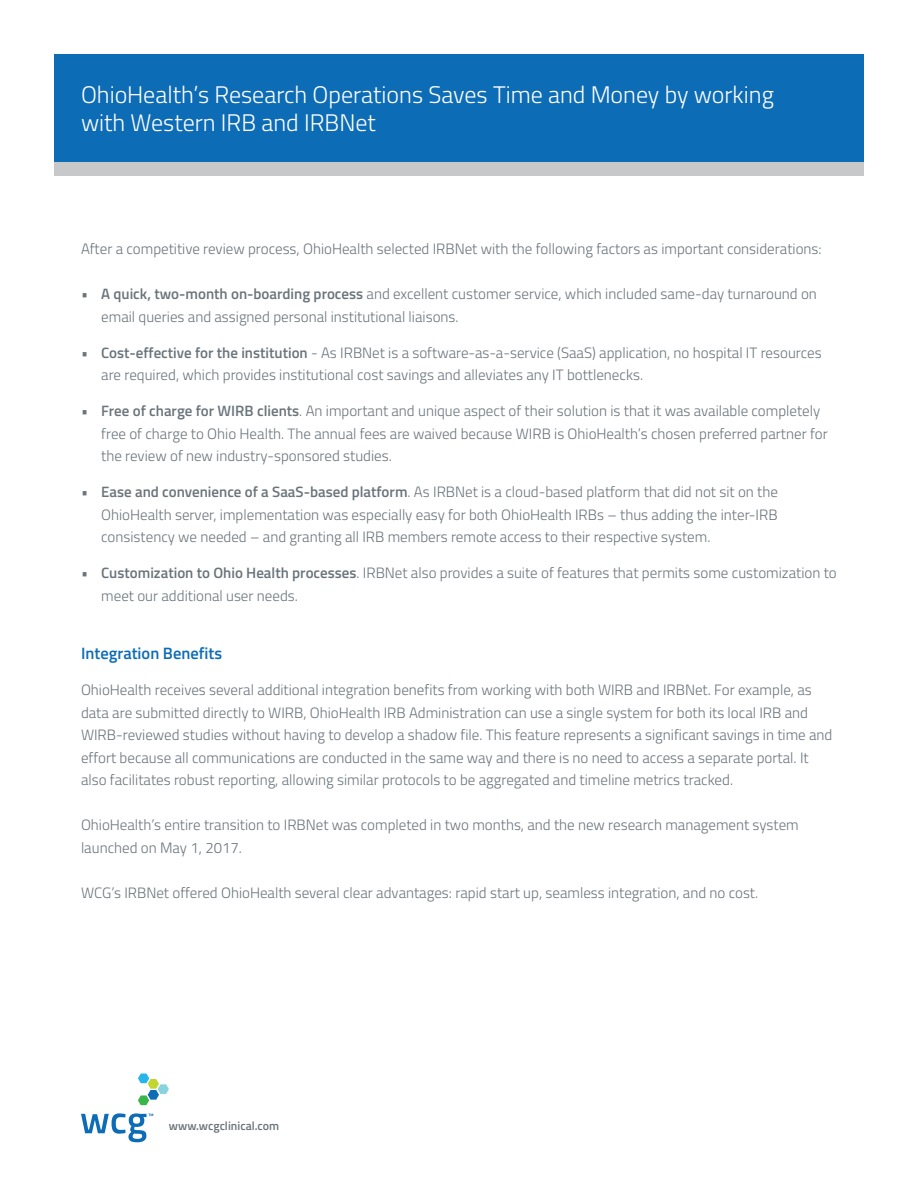
<style>
.page{position:relative;width:918px;height:1188px;background:#fff}
.page>*{position:absolute;margin:0;border:0;box-sizing:border-box;transform-origin:0 0}
.t1{font:300 24px/28.8px "Titillium";color:#fff}
.t2{font:600 16.5px "Titillium";color:#0d6cb6}
.t3{font:300 15px/22.5px "Titillium";color:#6a747b}
.t4{font:600 12px "Titillium";color:#6a747b}
.s1{font-weight:600}
</style>
<div class="page">
<div style="left:54px;top:54px;width:810px;height:108px;background:#0d6cb6"></div>
<div style="left:54px;top:162px;width:810px;height:14px;background:#c7c8ca"></div>
<svg style="left:138px;top:1074px;width:31px;height:31px"></svg>
<svg style="left:81px;top:1113px;width:72px;height:29px"></svg>
<h1 class="t1" style="left:81px;top:79px;width:694px">OhioHealth’s Research Operations Saves Time and Money by working with Western IRB and IRBNet</h1>
<p class="t3" style="left:81px;top:237px;width:742px">After a competitive review process, OhioHealth selected IRBNet with the following factors as important considerations:</p>
<p class="t3" style="left:101px;top:282px;width:717px;text-indent:-20px">• <span class="s1">A quick, two-month on-boarding process</span> and excellent customer service, which included same-day turnaround on email queries and assigned personal institutional liaisons.</p>
<p class="t3" style="left:101px;top:341px;width:722px;text-indent:-20px">• <span class="s1">Cost-effective for the institution</span> - As IRBNet is a software-as-a-service (SaaS) application, no hospital IT resources are required, which provides institutional cost savings and alleviates any IT bottlenecks.</p>
<p class="t3" style="left:101px;top:399px;width:728px;text-indent:-20px">• <span class="s1">Free of charge for WIRB clients</span>. An important and unique aspect of their solution is that it was available completely free of charge to Ohio Health. The annual fees are waived because WIRB is OhioHealth’s chosen preferred partner for the review of new industry-sponsored studies.</p>
<p class="t3" style="left:101px;top:480px;width:678px;text-align:justify;text-indent:-20px">• <span class="s1">Ease and convenience of a SaaS-based platform</span>. As IRBNet is a cloud-based platform that did not sit on the OhioHealth server, implementation was especially easy for both OhioHealth IRBs – thus adding the inter-IRB consistency we needed – and granting all IRB members remote access to their respective system.</p>
<p class="t3" style="left:101px;top:561px;width:737px;text-indent:-20px">• <span class="s1">Customization to Ohio Health processes</span>. IRBNet also provides a suite of features that permits some customization to meet our additional user needs.</p>
<p class="t2" style="left:81px;top:641px;width:143px">Integration Benefits</p>
<p class="t3" style="left:81px;top:678px;width:753px">OhioHealth receives several additional integration benefits from working with both WIRB and IRBNet. For example, as data are submitted directly to WIRB, OhioHealth IRB Administration can use a single system for both its local IRB and WIRB-reviewed studies without having to develop a shadow file. This feature represents a significant savings in time and effort because all communications are conducted in the same way and there is no need to access a separate portal. It also facilitates robust reporting, allowing similar protocols to be aggregated and timeline metrics tracked.</p>
<p class="t3" style="left:81px;top:813px;width:719px">OhioHealth’s entire transition to IRBNet was completed in two months, and the new research management system launched on May 1, 2017.</p>
<p class="t3" style="left:81px;top:881px;width:679px">WCG’s IRBNet offered OhioHealth several clear advantages: rapid start up, seamless integration, and no cost.</p>
<p class="t4" style="left:169px;top:1117px;width:112px">www.wcgclinical.com</p>
</div>
